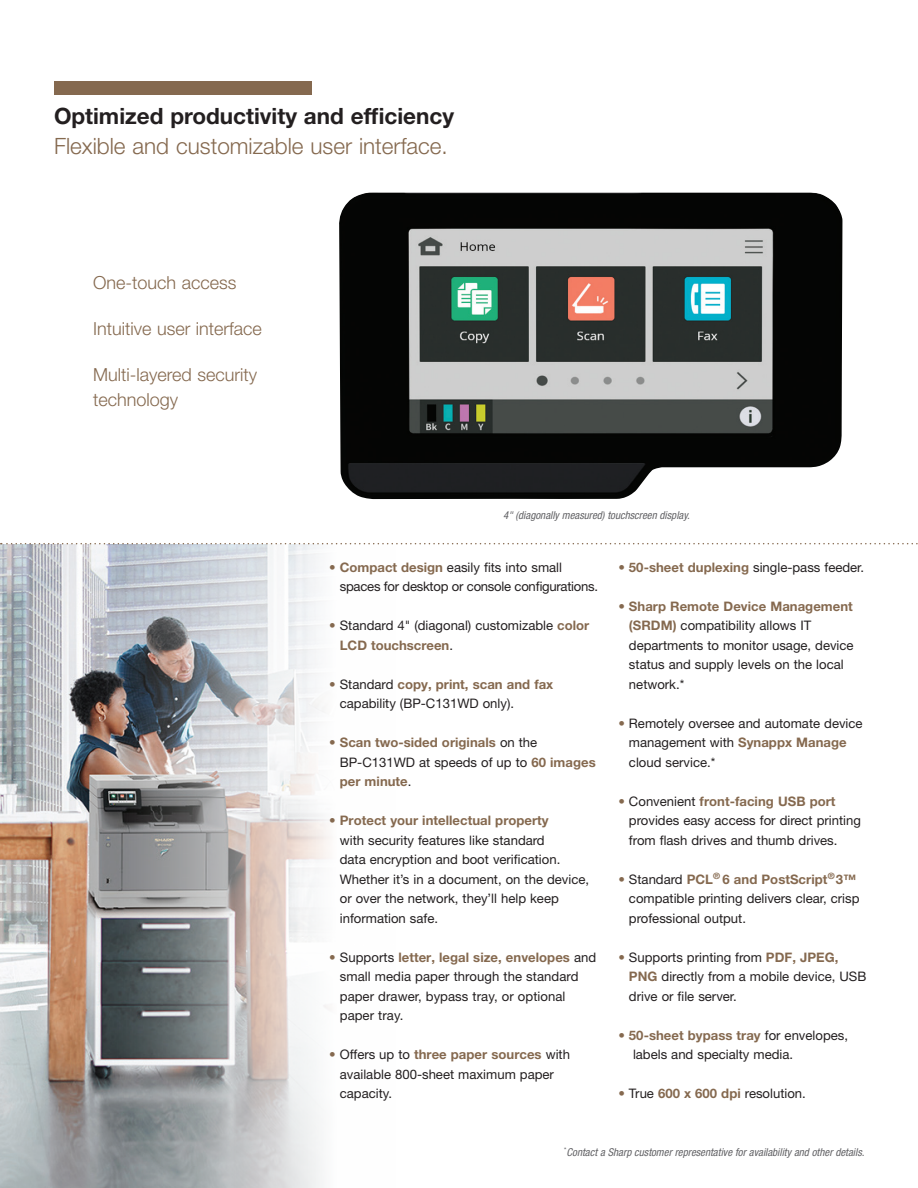
<style>
.page{position:relative;width:918px;height:1188px;background:#fff}
.page>*{position:absolute;margin:0;border:0;box-sizing:border-box;transform-origin:0 0}
.Lead_in_Blue_Headline_2022{font:300 22.5px "Helvetica Neue LT Std";color:#85694f}
.Headline_BOLD_2022{font:700 22.5px "Helvetica Neue LT Std";color:#231f20}
.Callouts{font:300 18px/25.5px "Helvetica Neue LT Std";color:#85694f}
.Body_Copy_2022{font:13.2px/19.5px "Helvetica Neue LT Std";color:#231f20}
.Body_Copy_2022-2{font:13.2px/19.5px "Helvetica Neue LT Std";letter-spacing:-.02em;color:#231f20}
.Body_Copy_2022-3{font:700 13.2px/19.5px "Helvetica Neue LT Std";letter-spacing:.005em;color:#85694f}
.Italic_Caption_Black_7_25{font:italic condensed 10.8px "Helvetica Neue LT Std";color:#636366}
.s1{color:#85694f}
.s2{font-weight:700;color:#85694f}
.s3{font-weight:400}
.s4{font-weight:400;color:#231f20}
</style>
<div class="page">
<img style="left:0;top:544px;width:393px;height:644px">
<div style="left:54px;top:81px;width:258px;height:13px;background:#85694f"></div>
<svg style="left:1px;top:543px;width:917px;height:1px"></svg>
<img style="left:339px;top:192px;width:503px;height:307px">
<h1 class="Headline_BOLD_2022" style="left:54px;top:102px;width:402px">Optimized productivity and efficiency</h1>
<h2 class="Lead_in_Blue_Headline_2022" style="left:54px;top:132px;width:395px">Flexible and customizable user interface.</h2>
<h3 class="Callouts" style="left:93px;top:270px;width:145px">One-touch access</h3>
<h3 class="Callouts" style="left:93px;top:316px;width:170px">Intuitive user interface</h3>
<h3 class="Callouts" style="left:93px;top:361px;width:165px">Multi-layered security technology</h3>
<p class="Italic_Caption_Black_7_25" style="left:503px;top:509px;width:188px">4" (diagonally measured) touchscreen display.</p>
<p class="Body_Copy_2022-2" style="left:340px;top:557px;width:260px;text-indent:-11px"><span class="s1">•</span> <span class="s2">Compact design</span> easily fits into small spaces for desktop or console configurations.</p>
<p class="Body_Copy_2022" style="left:340px;top:616px;width:251px;text-indent:-11px"><span class="s1">•</span> Standard 4" (diagonal) customizable <span class="s2">color<br>LCD touchscreen</span>.</p>
<p class="Body_Copy_2022" style="left:340px;top:674px;width:215px;text-indent:-11px"><span class="s1">•</span> Standard <span class="s2">copy, print, scan and fax </span>capability (BP-C131WD only).</p>
<p class="Body_Copy_2022-3" style="left:340px;top:733px;width:257px;text-indent:-11px"><span class="s3">•</span> Scan two-sided originals <span class="s4">on the<br>BP-C131WD at speeds of up to</span> 60 images per minute<span class="s4">.</span></p>
<p class="Body_Copy_2022" style="left:340px;top:811px;width:251px;text-indent:-11px"><span class="s1">•</span> <span class="s2">Protect your intellectual property<br></span>with security features like standard<br>data encryption and boot verification.<br>Whether it’s in a document, on the device, or over the network, they’ll help keep information safe.</p>
<p class="Body_Copy_2022" style="left:340px;top:947px;width:258px;text-indent:-11px"><span class="s1">•</span> Supports <span class="s2">letter, legal size, envelopes</span> and small media paper through the standard paper drawer, bypass tray, or optional paper tray.</p>
<p class="Body_Copy_2022" style="left:340px;top:1045px;width:232px;text-indent:-11px"><span class="s1">•</span> Offers up to <span class="s2">three paper sources</span> with available 800-sheet maximum paper capacity.</p>
<p class="Body_Copy_2022" style="left:618px;top:557px;width:247px"><span class="s1">•</span> <span class="s2">50-sheet duplexing</span> single-pass feeder.</p>
<p class="Body_Copy_2022" style="left:629px;top:596px;width:226px;text-indent:-11px"><span class="s1">•</span> <span class="s2">Sharp Remote Device Management (SRDM)</span> compatibility allows IT departments to monitor usage, device status and supply levels on the local network.*</p>
<p class="Body_Copy_2022" style="left:629px;top:713px;width:235px;text-indent:-11px"><span class="s1">•</span> Remotely oversee and automate device management with <span class="s2">Synappx Manage </span>cloud service.*</p>
<p class="Body_Copy_2022" style="left:629px;top:791px;width:234px;text-indent:-11px"><span class="s1">•</span> Convenient <span class="s2">front-facing USB port </span>provides easy access for direct printing from flash drives and thumb drives.</p>
<p class="Body_Copy_2022" style="left:629px;top:869px;width:232px;text-indent:-11px"><span class="s1">•</span> Standard <span class="s2">PCL</span><sup>®</sup> <span class="s2">6 and PostScript</span><sup>®</sup> <span class="s2">3™ </span>compatible printing delivers clear, crisp professional output.</p>
<p class="Body_Copy_2022" style="left:629px;top:947px;width:239px;text-indent:-11px"><span class="s1">•</span> Supports printing from <span class="s2">PDF, JPEG,<br>PNG</span> directly from a mobile device, USB drive or file server.</p>
<p class="Body_Copy_2022" style="left:633px;top:1025px;width:217px;text-indent:-15px"><span class="s1">•</span> <span class="s2">50-sheet bypass tray</span> for envelopes, labels and specialty media.</p>
<p class="Body_Copy_2022" style="left:618px;top:1084px;width:189px"><span class="s1">•</span> True <span class="s2">600 x 600 dpi</span> resolution.</p>
<p class="Italic_Caption_Black_7_25" style="left:564px;top:1146px;width:302px"><sup>*</sup> Contact a Sharp customer representative for availability and other details.</p>
</div>
